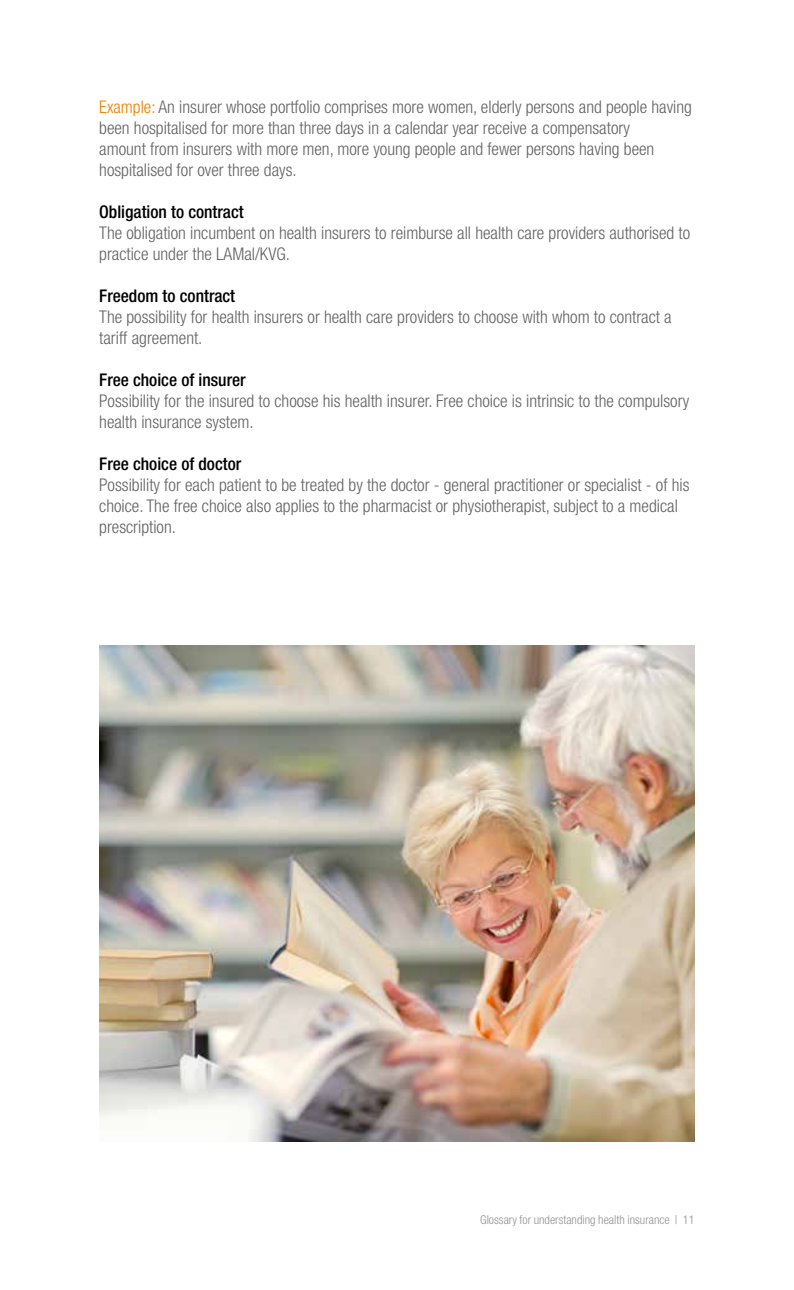
<style>
.page{position:relative;width:794px;height:1290px;background:#fff}
.page>*{position:absolute;margin:0;border:0;box-sizing:border-box;transform-origin:0 0}
.t1{font:300 condensed 17.5px/21px "Helvetica Neue LT";color:#646363}
.t2{font:500 condensed 17.5px "Helvetica Neue LT";color:#000}
.t3{font:300 condensed 12.25px "Helvetica Neue LT";color:#929292}
.s1{color:#ef7d00}
</style>
<div class="page">
<img style="left:99px;top:645px;width:595px;height:496px">
<p class="t1" style="left:99px;top:96px;width:594px"><span class="s1">Example:</span> An insurer whose portfolio comprises more women, elderly persons and people having been hospitalised for more than three days in a calendar year receive a compensatory<br>amount from insurers with more men, more young people and fewer persons having been hospitalised for over three days.</p>
<p class="t2" style="left:99px;top:201px;width:146px">Obligation to contract</p>
<p class="t1" style="left:99px;top:222px;width:592px">The obligation incumbent on health insurers to reimburse all health care providers authorised to practice under the LAMal/KVG.</p>
<p class="t2" style="left:99px;top:285px;width:137px">Freedom to contract</p>
<p class="t1" style="left:99px;top:306px;width:574px">The possibility for health insurers or health care providers to choose with whom to contract a tariff agreement.</p>
<p class="t2" style="left:99px;top:369px;width:148px">Free choice of insurer</p>
<p class="t1" style="left:99px;top:390px;width:591px">Possibility for the insured to choose his health insurer. Free choice is intrinsic to the compulsory health insurance system.</p>
<p class="t2" style="left:99px;top:453px;width:143px">Free choice of doctor</p>
<p class="t1" style="left:99px;top:474px;width:592px">Possibility for each patient to be treated by the doctor - general practitioner or specialist - of his choice. The free choice also applies to the pharmacist or physiotherapist, subject to a medical prescription.</p>
<p class="t3" style="left:480px;top:1212px;width:216px">Glossary for understanding health insurance | 11</p>
</div>
